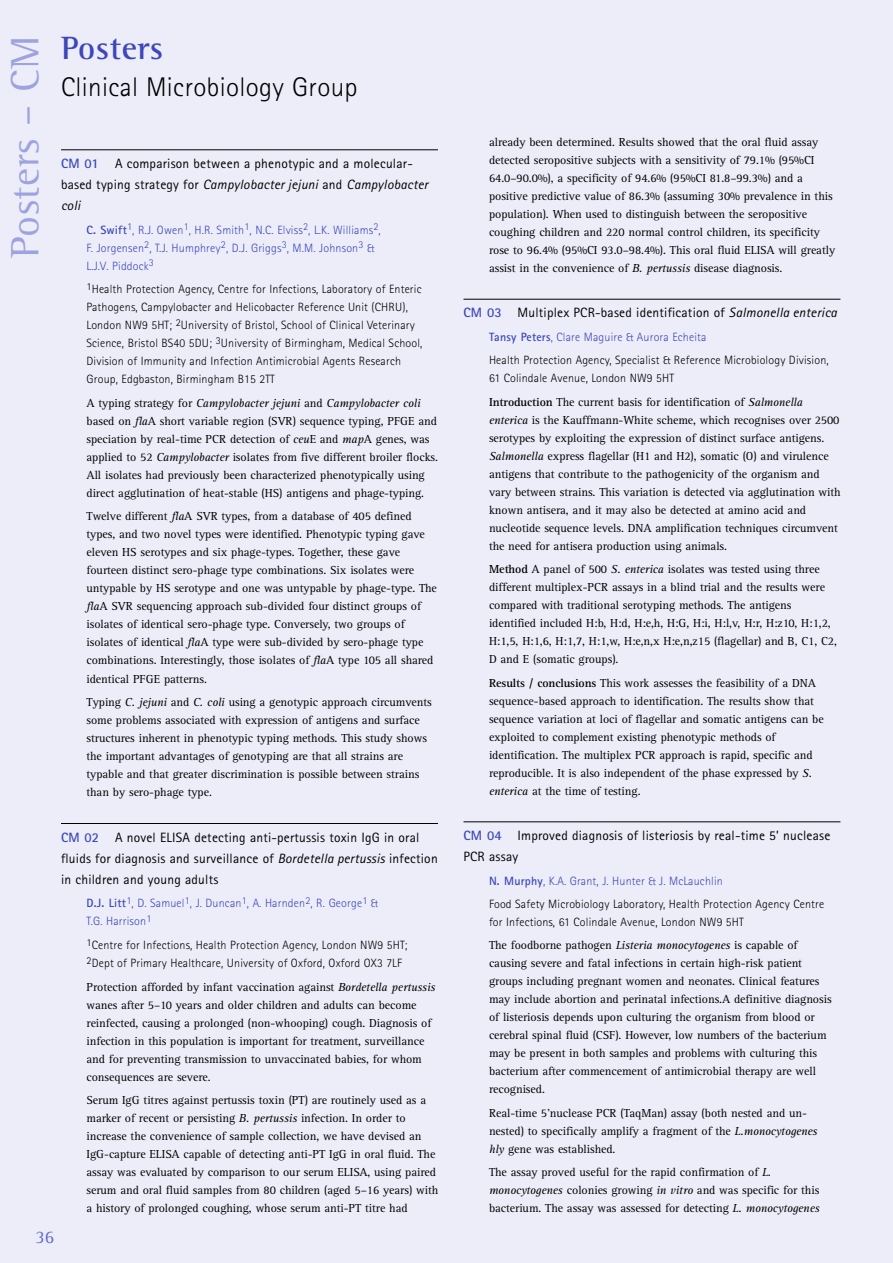
<style>
.page{position:relative;width:893px;height:1263px;background:#ecedf8}
.page>*{position:absolute;margin:0;border:0;box-sizing:border-box;transform-origin:0 0}
.t1{font:40.5px "Rotis Semi Serif";letter-spacing:.015em;color:#9ea3dd}
.t2{font:700 33px "Rotis Semi Serif";letter-spacing:.015em;color:#3d47bb}
.t3{font:300 27px "Rotis Sans Serif";letter-spacing:.015em;color:#000}
.t4{font:18px "Rotis Semi Serif";color:#646cc9}
.t5{font:13.5px/21px "Rotis Sans Serif";letter-spacing:.015em;color:#000}
.t6{font:12px/18px "Rotis Serif";letter-spacing:-.005em;color:#000}
.t7{font:300 12px/18px "Rotis Sans Serif";letter-spacing:.015em;color:#000}
.t8{font:300 12px/18px "Rotis Sans Serif";letter-spacing:.015em;color:#3d47bb}
.s1{font-weight:700;color:#3d47bb}
.s2{font-style:italic}
.s3{font-weight:700}
.s4{color:#3d47bb}
</style>
<div class="page">
<hr style="left:61px;top:149px;width:377px;height:1px;background:#000">
<hr style="left:61px;top:823px;width:377px;height:1px;background:#000">
<hr style="left:463px;top:299px;width:377px;height:1px;background:#000">
<hr style="left:463px;top:821px;width:377px;height:1px;background:#000">
<h1 class="t1" style="left:11px;top:258px;width:224px;rotate:-90deg">Posters – CM</h1>
<h2 class="t2" style="left:61px;top:36px;width:104px">Posters</h2>
<h3 class="t3" style="left:61px;top:77px;width:298px">Clinical Microbiology Group</h3>
<p class="t5" style="left:61px;top:154px;width:369px"><span class="s1">CM 01</span> A comparison between a phenotypic and a molecular&shy;based typing strategy for <span class="s2">Campylobacter jejuni</span> and <span class="s2">Campylobacter coli</span></p>
<p class="t8" style="left:87px;top:222px;width:296px"><span class="s3">C. Swift</span><sup>1</sup>, R.J. Owen<sup>1</sup>, H.R. Smith<sup>1</sup>, N.C. Elviss<sup>2</sup>, L.K. Williams<sup>2</sup>,<br>F. Jorgensen<sup>2</sup>, T.J. Humphrey<sup>2</sup>, D.J. Griggs<sup>3</sup>, M.M. Johnson<sup>3</sup> &amp;<br>L.J.V. Piddock<sup>3</sup></p>
<p class="t7" style="left:87px;top:281px;width:337px"><sup>1</sup>Health Protection Agency, Centre for Infections, Laboratory of Enteric Pathogens, Campylobacter and Helicobacter Reference Unit (CHRU), London NW9 5HT; <sup>2</sup>University of Bristol, School of Clinical Veterinary Science, Bristol BS40 5DU; <sup>3</sup>University of Birmingham, Medical School, Division of Immunity and Infection Antimicrobial Agents Research Group, Edgbaston, Birmingham B15 2TT</p>
<p class="t6" style="left:87px;top:395px;width:353px">A typing strategy for <span class="s2">Campylobacter jejuni</span> and <span class="s2">Campylobacter coli </span>based on <span class="s2">fla</span>A short variable region (SVR) sequence typing, PFGE and speciation by real-time PCR detection of <span class="s2">ceu</span>E and <span class="s2">map</span>A genes, was applied to 52 <span class="s2">Campylobacter</span> isolates from five different broiler flocks.<br>All isolates had previously been characterized phenotypically using direct agglutination of heat-stable (HS) antigens and phage-typing.</p>
<p class="t6" style="left:87px;top:509px;width:352px">Twelve different <span class="s2">fla</span>A SVR types, from a database of 405 defined types, and two novel types were identified. Phenotypic typing gave eleven HS serotypes and six phage-types. Together, these gave fourteen distinct sero-phage type combinations. Six isolates were untypable by HS serotype and one was untypable by phage-type. The <span class="s2">fla</span>A SVR sequencing approach sub-divided four distinct groups of isolates of identical sero-phage type. Conversely, two groups of isolates of identical <span class="s2">fla</span>A type were sub-divided by sero-phage type combinations. Interestingly, those isolates of <span class="s2">fla</span>A type 105 all shared identical PFGE patterns.</p>
<p class="t6" style="left:87px;top:694px;width:347px">Typing <span class="s2">C. jejuni</span> and <span class="s2">C. coli</span> using a genotypic approach circumvents some problems associated with expression of antigens and surface structures inherent in phenotypic typing methods. This study shows the important advantages of genotyping are that all strains are typable and that greater discrimination is possible between strains than by sero-phage type.</p>
<p class="t5" style="left:61px;top:828px;width:378px"><span class="s1">CM 02</span> A novel ELISA detecting anti-pertussis toxin IgG in oral fluids for diagnosis and surveillance of <span class="s2">Bordetella pertussis</span> infection in children and young adults</p>
<p class="t8" style="left:87px;top:896px;width:293px"><span class="s3">D.J. Litt</span><sup>1</sup>, D. Samuel<sup>1</sup>, J. Duncan<sup>1</sup>, A. Harnden<sup>2</sup>, R. George<sup>1</sup> &amp;<br>T.G. Harrison<sup>1</sup></p>
<p class="t7" style="left:87px;top:937px;width:322px"><sup>1</sup>Centre for Infections, Health Protection Agency, London NW9 5HT;<br><sup>2</sup>Dept of Primary Healthcare, University of Oxford, Oxford OX3 7LF</p>
<p class="t6" style="left:87px;top:979px;width:350px">Protection afforded by infant vaccination against <span class="s2">Bordetella pertussis </span>wanes after 5–10 years and older children and adults can become reinfected, causing a prolonged (non-whooping) cough. Diagnosis of infection in this population is important for treatment, surveillance and for preventing transmission to unvaccinated babies, for whom consequences are severe.</p>
<p class="t6" style="left:87px;top:1092px;width:353px">Serum IgG titres against pertussis toxin (PT) are routinely used as a marker of recent or persisting <span class="s2">B. pertussis</span> infection. In order to increase the convenience of sample collection, we have devised an IgG-capture ELISA capable of detecting anti-PT IgG in oral fluid. The assay was evaluated by comparison to our serum ELISA, using paired serum and oral fluid samples from 80 children (aged 5–16 years) with a history of prolonged coughing, whose serum anti-PT titre had</p>
<h3 class="t4" style="left:36px;top:1231px;width:20px">36</h3>
<p class="t6" style="left:489px;top:134px;width:348px">already been determined. Results showed that the oral fluid assay detected seropositive subjects with a sensitivity of 79.1% (95%CI 64.0–90.0%), a specificity of 94.6% (95%CI 81.8–99.3%) and a positive predictive value of 86.3% (assuming 30% prevalence in this population). When used to distinguish between the seropositive coughing children and 220 normal control children, its specificity rose to 96.4% (95%CI 93.0–98.4%). This oral fluid ELISA will greatly assist in the convenience of <span class="s2">B. pertussis</span> disease diagnosis.</p>
<p class="t5" style="left:463px;top:304px;width:375px"><span class="s1">CM 03</span> Multiplex PCR-based identification of <span class="s2">Salmonella enterica</span></p>
<p class="t7" style="left:489px;top:326px;width:341px;line-height:23.4px"><span class="s1">Tansy Peters</span><span class="s4">, Clare Maguire &amp; Aurora Echeita<br></span>Health Protection Agency, Specialist &amp; Reference Microbiology Division,</p>
<p class="t7" style="left:489px;top:370px;width:187px">61 Colindale Avenue, London NW9 5HT</p>
<p class="t6" style="left:489px;top:394px;width:353px"><span class="s3">Introduction</span> The current basis for identification of <span class="s2">Salmonella enterica</span> is the Kauffmann-White scheme, which recognises over 2500 serotypes by exploiting the expression of distinct surface antigens.<br><span class="s2">Salmonella</span> express flagellar (H1 and H2), somatic (O) and virulence antigens that contribute to the pathogenicity of the organism and vary between strains. This variation is detected via agglutination with known antisera, and it may also be detected at amino acid and nucleotide sequence levels. DNA amplification techniques circumvent the need for antisera production using animals.</p>
<p class="t6" style="left:489px;top:561px;width:349px"><span class="s3">Method</span> A panel of 500 <span class="s2">S. enterica</span> isolates was tested using three different multiplex-PCR assays in a blind trial and the results were compared with traditional serotyping methods. The antigens identified included H:b, H:d, H:e,h, H:G, H:i, H:l,v, H:r, H:z10, H:1,2, H:1,5, H:1,6, H:1,7, H:1,w, H:e,n,x H:e,n,z15 (flagellar) and B, C1, C2, D and E (somatic groups).</p>
<p class="t6" style="left:489px;top:675px;width:336px"><span class="s3">Results / conclusions</span> This work assesses the feasibility of a DNA sequence-based approach to identification. The results show that sequence variation at loci of flagellar and somatic antigens can be exploited to complement existing phenotypic methods of identification. The multiplex PCR approach is rapid, specific and reproducible. It is also independent of the phase expressed by <span class="s2">S. enterica</span> at the time of testing.</p>
<p class="t5" style="left:463px;top:826px;width:368px"><span class="s1">CM 04</span> Improved diagnosis of listeriosis by real-time 5’ nuclease<br>PCR assay</p>
<p class="t7" style="left:489px;top:870px;width:337px;line-height:23.4px"><span class="s1">N. Murphy</span><span class="s4">, K.A. Grant, J. Hunter &amp; J. McLauchlin<br></span>Food Safety Microbiology Laboratory, Health Protection Agency Centre</p>
<p class="t7" style="left:489px;top:914px;width:256px">for Infections, 61 Colindale Avenue, London NW9 5HT</p>
<p class="t6" style="left:489px;top:937px;width:344px">The foodborne pathogen <span class="s2">Listeria monocytogenes</span> is capable of causing severe and fatal infections in certain high-risk patient groups including pregnant women and neonates. Clinical features may include abortion and perinatal infections.A definitive diagnosis of listeriosis depends upon culturing the organism from blood or cerebral spinal fluid (CSF). However, low numbers of the bacterium may be present in both samples and problems with culturing this bacterium after commencement of antimicrobial therapy are well recognised.</p>
<p class="t6" style="left:489px;top:1105px;width:330px">Real-time 5’nuclease PCR (TaqMan) assay (both nested and un&shy;nested) to specifically amplify a fragment of the <span class="s2">L.monocytogenes hly</span> gene was established.</p>
<p class="t6" style="left:489px;top:1164px;width:332px">The assay proved useful for the rapid confirmation of <span class="s2">L. monocytogenes</span> colonies growing <span class="s2">in vitro</span> and was specific for this bacterium. The assay was assessed for detecting <span class="s2">L. monocytogenes</span></p>
</div>
